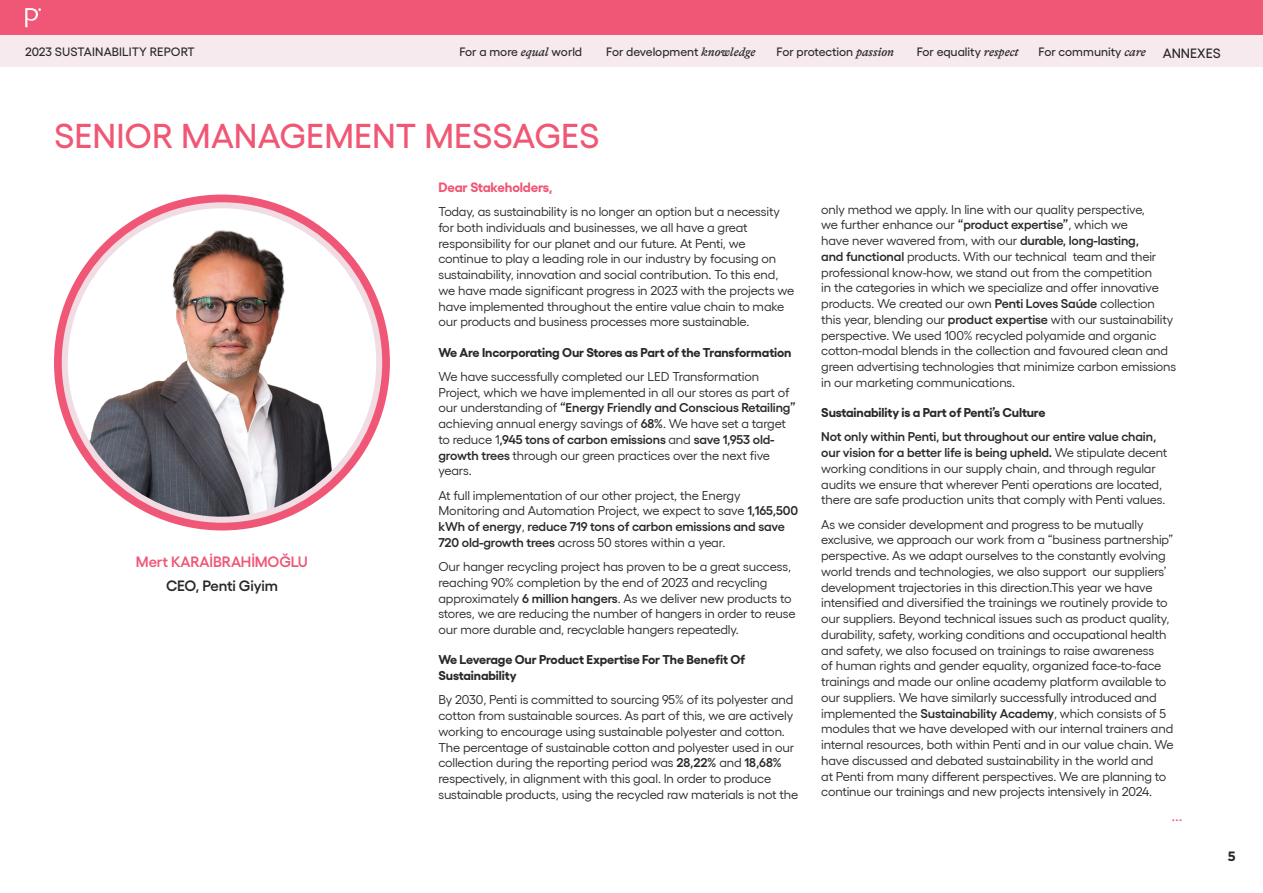
<style>
.page{position:relative;width:1263px;height:893px;background:#fff}
.page>*{position:absolute;margin:0;border:0;box-sizing:border-box;transform-origin:0 0}
.t1{font:500 34.5px "Yellix";color:#f05775}
.t2{font:16.5px "Yellix";color:#f05675}
.t3{font:600 15px "Yellix";letter-spacing:-.01em;color:#f05675}
.t4{font:600 15px "Yellix";letter-spacing:-.01em;color:#2a2927}
.t5{font:700 13.5px "Yellix";letter-spacing:-.015em;color:#f05675}
.t6{font:700 13.5px "Gotham";color:#2a2927}
.t7{font:12.75px/15.8px "Yellix";letter-spacing:-.01em;color:#2a2927}
.t8{font:700 12.75px/15.8px "Yellix";letter-spacing:-.01em;color:#2a2927}
.t9{font:500 12.15px "Yellix";color:#2a2927}
.s1{font-family:"GT Alpina";font-style:italic}
.s2{font-size:13.5px}
.s3{font-weight:600}
</style>
<div class="page">
<div style="left:0;top:0;width:1263px;height:38px;background:#f05675"></div>
<div style="left:0;top:35px;width:1263px;height:31px;background:#f6eaee"></div>
<svg style="left:25px;top:8px;width:16px;height:19px"></svg>
<svg style="left:54px;top:195px;width:336px;height:335px;background:#f0738c"></svg>
<img style="left:65px;top:209px;width:314px;height:311px">
<p class="t9" style="left:25px;top:43px;width:171px">2023 SUSTAINABILITY REPORT</p>
<p class="t9" style="left:459px;top:43px;width:124px">For a more <span class="s1">equal</span> world</p>
<p class="t9" style="left:606px;top:43px;width:151px">For development <span class="s1">knowledge</span></p>
<p class="t9" style="left:776px;top:43px;width:119px">For protection <span class="s1">passion</span></p>
<p class="t9" style="left:917px;top:43px;width:104px">For equality <span class="s1">respect</span></p>
<p class="t9" style="left:1038px;top:43px;width:184px">For community <span class="s1">care</span> <span class="s2">ANNEXES</span></p>
<h1 class="t1" style="left:54px;top:110px;width:547px">SENIOR MANAGEMENT MESSAGES</h1>
<p class="t5" style="left:438px;top:176px;width:116px">Dear Stakeholders,</p>
<p class="t7" style="left:438px;top:203px;width:357px">Today, as sustainability is no longer an option but a necessity for both individuals and businesses, we all have a great responsibility for our planet and our future. At Penti, we continue to play a leading role in our industry by focusing on sustainability, innovation and social contribution. To this end, we have made significant progress in 2023 with the projects we have implemented throughout the entire value chain to make our products and business processes more sustainable.</p>
<p class="t8" style="left:438px;top:343px;width:355px">We Are Incorporating Our Stores as Part of the Transformation</p>
<p class="t7" style="left:438px;top:367px;width:359px">We have successfully completed our LED Transformation Project, which we have implemented in all our stores as part of our understanding of <span class="s3">“Energy Friendly and Conscious Retailing” </span>achieving annual energy savings of <span class="s3">68%</span>. We have set a target to reduce 1<span class="s3">,945 tons of carbon emissions</span> and <span class="s3">save 1,953 old&shy;growth trees</span> through our green practices over the next five years.</p>
<p class="t7" style="left:438px;top:486px;width:361px">At full implementation of our other project, the Energy Monitoring and Automation Project, we expect to save <span class="s3">1,165,500 kWh of energy</span>, <span class="s3">reduce 719 tons of carbon emissions and save 720 old-growth trees</span> across 50 stores within a year.</p>
<p class="t7" style="left:438px;top:557px;width:359px">Our hanger recycling project has proven to be a great success, reaching 90% completion by the end of 2023 and recycling approximately <span class="s3">6 million hangers</span>. As we deliver new products to stores, we are reducing the number of hangers in order to reuse our more durable and, recyclable hangers repeatedly.</p>
<p class="t8" style="left:438px;top:651px;width:308px">We Leverage Our Product Expertise For The Benefit Of<br>Sustainability</p>
<p class="t7" style="left:438px;top:691px;width:361px">By 2030, Penti is committed to sourcing 95% of its polyester and cotton from sustainable sources. As part of this, we are actively working to encourage using sustainable polyester and cotton.<br>The percentage of sustainable cotton and polyester used in our collection during the reporting period was <span class="s3">28,22%</span> and <span class="s3">18,68% </span>respectively, in alignment with this goal. In order to produce sustainable products, using the recycled raw materials is not the</p>
<p class="t3" style="left:136px;top:550px;width:174px">Mert KARAİBRAHİMOĞLU</p>
<p class="t4" style="left:166px;top:574px;width:113px">CEO, Penti Giyim</p>
<p class="t7" style="left:821px;top:200px;width:357px">only method we apply. In line with our quality perspective,<br>we further enhance our <span class="s3">“product expertise”</span>, which we<br>have never wavered from, with our <span class="s3">durable, long-lasting,<br>and functional</span> products. With our technical team and their professional know-how, we stand out from the competition<br>in the categories in which we specialize and offer innovative products. We created our own <span class="s3">Penti Loves Saúde</span> collection this year, blending our <span class="s3">product expertise</span> with our sustainability perspective. We used 100% recycled polyamide and organic cotton-modal blends in the collection and favoured clean and green advertising technologies that minimize carbon emissions in our marketing communications.</p>
<p class="t8" style="left:821px;top:403px;width:226px">Sustainability is a Part of Penti’s Culture</p>
<p class="t7" style="left:821px;top:428px;width:348px"><span class="s3">Not only within Penti, but throughout our entire value chain, our vision for a better life is being upheld.</span> We stipulate decent working conditions in our supply chain, and through regular audits we ensure that wherever Penti operations are located, there are safe production units that comply with Penti values.</p>
<p class="t7" style="left:821px;top:515px;width:354px">As we consider development and progress to be mutually exclusive, we approach our work from a “business partnership” perspective. As we adapt ourselves to the constantly evolving world trends and technologies, we also support our suppliers’ development trajectories in this direction.This year we have intensified and diversified the trainings we routinely provide to our suppliers. Beyond technical issues such as product quality, durability, safety, working conditions and occupational health and safety, we also focused on trainings to raise awareness<br>of human rights and gender equality, organized face-to-face trainings and made our online academy platform available to our suppliers. We have similarly successfully introduced and implemented the <span class="s3">Sustainability Academy</span>, which consists of 5 modules that we have developed with our internal trainers and internal resources, both within Penti and in our value chain. We have discussed and debated sustainability in the world and<br>at Penti from many different perspectives. We are planning to continue our trainings and new projects intensively in 2024.</p>
<p class="t2" style="left:1171px;top:802px;width:13px">...</p>
<p class="t6" style="left:1227px;top:847px;width:10px">5</p>
</div>
